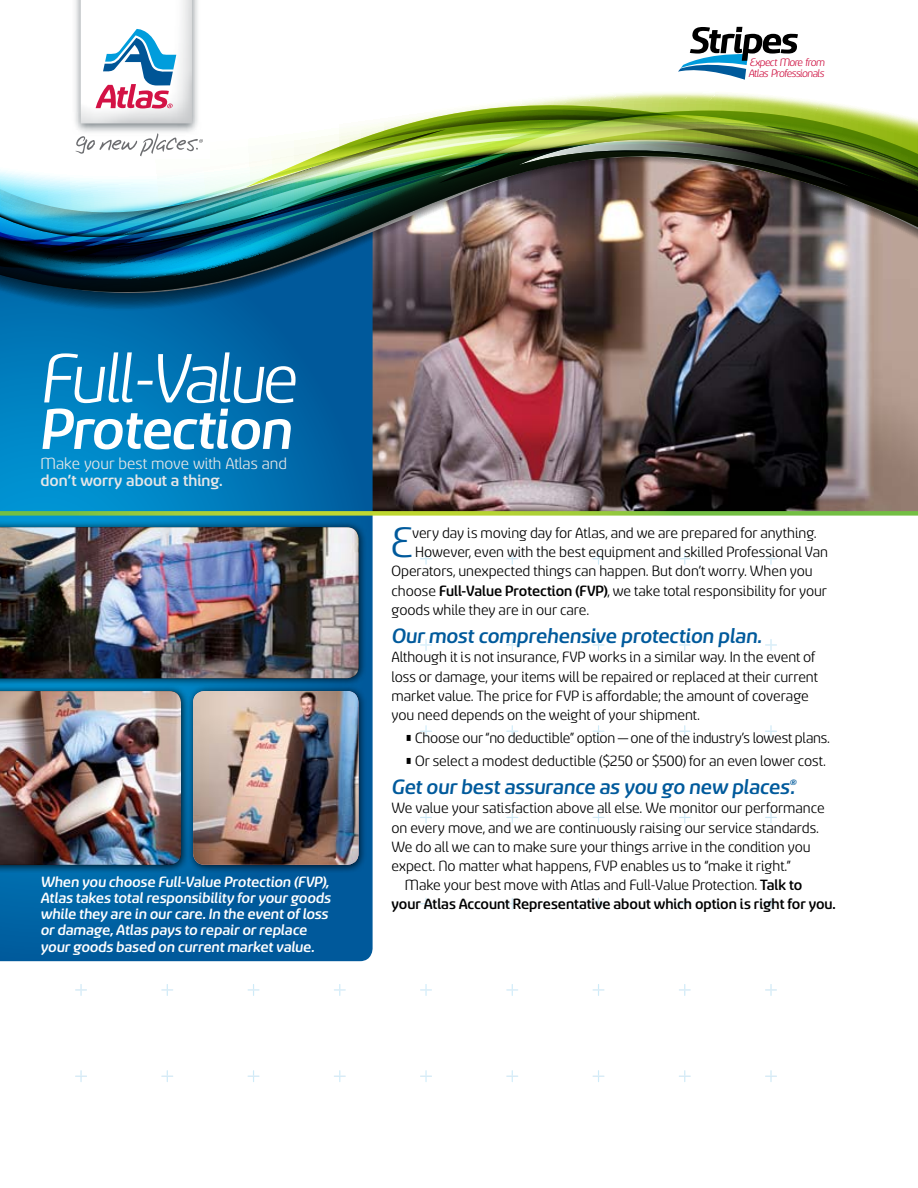
<style>
.page{position:relative;width:918px;height:1188px;background:#fff}
.page>*{position:absolute;margin:0;border:0;box-sizing:border-box;transform-origin:0 0}
.t1{font:77.25px "Sancoale";color:#fff}
.t2{font:500 63.75px "Sancoale";color:#fff}
.t3{font:47.1px "Sancoale";color:#005a9c}
.t4{font:500 23.1px "Sancoale";color:#005a9c}
.t5{font:18px "Sancoale";color:#e6e7e8}
.t6{font:500 18px "Sancoale";color:#e6e7e8}
.t7{font:16.5px/19.2px "Sancoale";letter-spacing:-.005em;color:#000}
.t8{font:500 16.5px/16.2px "Sancoale";color:#fff}
.t9{font:500 16.5px/19.2px "Sancoale";letter-spacing:-.005em;color:#000}
.t10{font:12px/11.4px "Sancoale";color:#ce1141}
.t11{font:500 8.7px "Sancoale";color:#005a9c}
.s1{font-weight:500}
.s2{font-size:25.5px}
.s3{font-weight:400}
</style>
<div class="page">
<svg style="left:420px;top:553px;width:12px;height:12px"></svg>
<svg style="left:506px;top:553px;width:12px;height:12px"></svg>
<svg style="left:593px;top:553px;width:12px;height:12px"></svg>
<svg style="left:679px;top:553px;width:12px;height:12px"></svg>
<svg style="left:765px;top:553px;width:12px;height:12px"></svg>
<svg style="left:420px;top:639px;width:12px;height:12px"></svg>
<svg style="left:506px;top:639px;width:12px;height:12px"></svg>
<svg style="left:593px;top:639px;width:12px;height:12px"></svg>
<svg style="left:679px;top:639px;width:12px;height:12px"></svg>
<svg style="left:765px;top:639px;width:12px;height:12px"></svg>
<svg style="left:420px;top:725px;width:12px;height:12px"></svg>
<svg style="left:506px;top:725px;width:12px;height:12px"></svg>
<svg style="left:593px;top:725px;width:12px;height:12px"></svg>
<svg style="left:679px;top:725px;width:12px;height:12px"></svg>
<svg style="left:765px;top:725px;width:12px;height:12px"></svg>
<svg style="left:420px;top:811px;width:12px;height:12px"></svg>
<svg style="left:506px;top:811px;width:12px;height:12px"></svg>
<svg style="left:593px;top:811px;width:12px;height:12px"></svg>
<svg style="left:679px;top:811px;width:12px;height:12px"></svg>
<svg style="left:765px;top:811px;width:12px;height:12px"></svg>
<svg style="left:420px;top:898px;width:12px;height:12px"></svg>
<svg style="left:506px;top:898px;width:12px;height:12px"></svg>
<svg style="left:593px;top:898px;width:12px;height:12px"></svg>
<svg style="left:679px;top:898px;width:12px;height:12px"></svg>
<svg style="left:765px;top:898px;width:12px;height:12px"></svg>
<svg style="left:75px;top:984px;width:12px;height:12px"></svg>
<svg style="left:161px;top:984px;width:12px;height:12px"></svg>
<svg style="left:248px;top:984px;width:12px;height:12px"></svg>
<svg style="left:334px;top:984px;width:12px;height:12px"></svg>
<svg style="left:420px;top:984px;width:12px;height:12px"></svg>
<svg style="left:506px;top:984px;width:12px;height:12px"></svg>
<svg style="left:593px;top:984px;width:12px;height:12px"></svg>
<svg style="left:679px;top:984px;width:12px;height:12px"></svg>
<svg style="left:765px;top:984px;width:12px;height:12px"></svg>
<svg style="left:75px;top:1070px;width:12px;height:12px"></svg>
<svg style="left:161px;top:1070px;width:12px;height:12px"></svg>
<svg style="left:248px;top:1070px;width:12px;height:12px"></svg>
<svg style="left:334px;top:1070px;width:12px;height:12px"></svg>
<svg style="left:420px;top:1070px;width:12px;height:12px"></svg>
<svg style="left:506px;top:1070px;width:12px;height:12px"></svg>
<svg style="left:593px;top:1070px;width:12px;height:12px"></svg>
<svg style="left:679px;top:1070px;width:12px;height:12px"></svg>
<svg style="left:765px;top:1070px;width:12px;height:12px"></svg>
<img style="left:373px;top:318px;width:545px;height:193px">
<svg style="left:0;top:318px;width:373px;height:643px;background:#006cad"></svg>
<svg style="left:0;top:311px;width:918px;height:7px;background:#3c5d78"></svg>
<img style="left:0;top:292px;width:918px;height:19px">
<img style="left:0;top:92px;width:918px;height:200px">
<svg style="left:246px;top:105px;width:672px;height:5px"></svg>
<img style="left:446px;top:253px;width:472px;height:14px">
<img style="left:446px;top:220px;width:472px;height:30px">
<svg style="left:0;top:116px;width:362px;height:13px"></svg>
<svg style="left:0;top:129px;width:362px;height:43px"></svg>
<svg style="left:362px;top:107px;width:556px;height:65px"></svg>
<svg style="left:0;top:172px;width:446px;height:108px"></svg>
<img style="left:439px;top:115px;width:479px;height:105px">
<img style="left:0;top:177px;width:439px;height:103px">
<svg style="left:678px;top:27px;width:120px;height:53px"></svg>
<div style="left:0;top:521px;width:367px;height:166px;background:#000;opacity:.75"></div>
<img style="left:0;top:527px;width:359px;height:151px">
<svg style="left:0;top:511px;width:918px;height:5px;background:#93c749"></svg>
<div style="left:0;top:684px;width:190px;height:189px;background:#000;opacity:.75"></div>
<img style="left:0;top:691px;width:181px;height:174px">
<div style="left:187px;top:684px;width:180px;height:189px;background:#000;opacity:.75"></div>
<img style="left:193px;top:691px;width:166px;height:174px">
<div style="left:65px;top:0;width:144px;height:159px;background:#fff"></div>
<img style="left:75px;top:0;width:123px;height:122px">
<img style="left:81px;top:0;width:111px;height:122px">
<svg style="left:96px;top:28px;width:80px;height:80px"></svg>
<svg style="left:75px;top:122px;width:128px;height:34px"></svg>
<p class="t10" style="left:749px;top:56px;width:79px">Expect More from<br>Atlas Professionals</p>
<h1 class="t1" style="left:39px;top:341px;width:269px">Full-Value</h1>
<h2 class="t2" style="left:39px;top:399px;width:262px">Protection</h2>
<p class="t5" style="left:40px;top:455px;width:248px">Make your best move with Atlas and</p>
<p class="t6" style="left:40px;top:472px;width:184px">don’t worry about a thing.</p>
<p class="t8" style="left:40px;top:874px;width:294px">When you choose Full-Value Protection (FVP), Atlas takes totalresponsibility for your goods while they are in our care.In the event of loss or damage,Atlas pays to repair or replace your goods based on current market value.</p>
<h3 class="t3" style="left:392px;top:520px;width:22px">E</h3>
<p class="t7" style="left:412px;top:523px;width:406px">very day is moving day for Atlas, and we are prepared for anything.</p>
<p class="t7" style="left:415px;top:543px;width:414px">However, even with the best equipment and skilled Professional Van</p>
<p class="t7" style="left:392px;top:562px;width:423px">Operators, unexpected things can happen. But don’t worry. When you</p>
<p class="t7" style="left:392px;top:581px;width:437px">choose <span class="s1">Full-Value Protection (FVP)</span>, we take total responsibility for your</p>
<p class="t7" style="left:392px;top:600px;width:199px">goods while they are in our care.</p>
<h3 class="t4" style="left:392px;top:625px;width:375px">Our most comprehensive protection plan.</h3>
<p class="t7" style="left:392px;top:648px;width:428px">Although it is not insurance, FVP works in a similar way. In the event of loss or damage, your items will be repaired or replaced at their current market value. The price for FVP is affordable; the amount of coverage you need depends on the weight of your shipment.</p>
<p class="t7" style="left:405px;top:728px;width:427px"><span class="s2">•</span> Choose our “no deductible” option — one of the industry’s lowest plans.</p>
<p class="t7" style="left:405px;top:751px;width:423px"><span class="s2">•</span> Or select a modest deductible ($250 or $500) for an even lower cost.</p>
<h3 class="t4" style="left:392px;top:776px;width:408px">Get our best assurance as you go new places.</h3>
<p class="t11" style="left:790px;top:778px;width:9px">®</p>
<p class="t7" style="left:392px;top:799px;width:435px">We value your satisfaction above all else. We monitor our performance on every move, and we are continuously raising our service standards.<br>We do all we can to make sure your things arrive in the condition you expect. No matter what happens, FVP enables us to “make it right.”</p>
<p class="t9" style="left:392px;top:876px;width:446px;text-indent:13px"><span class="s3">Make your best move with Atlas and Full-Value Protection.</span> Talk to your Atlas Account Representative about which option is right for you.</p>
</div>
